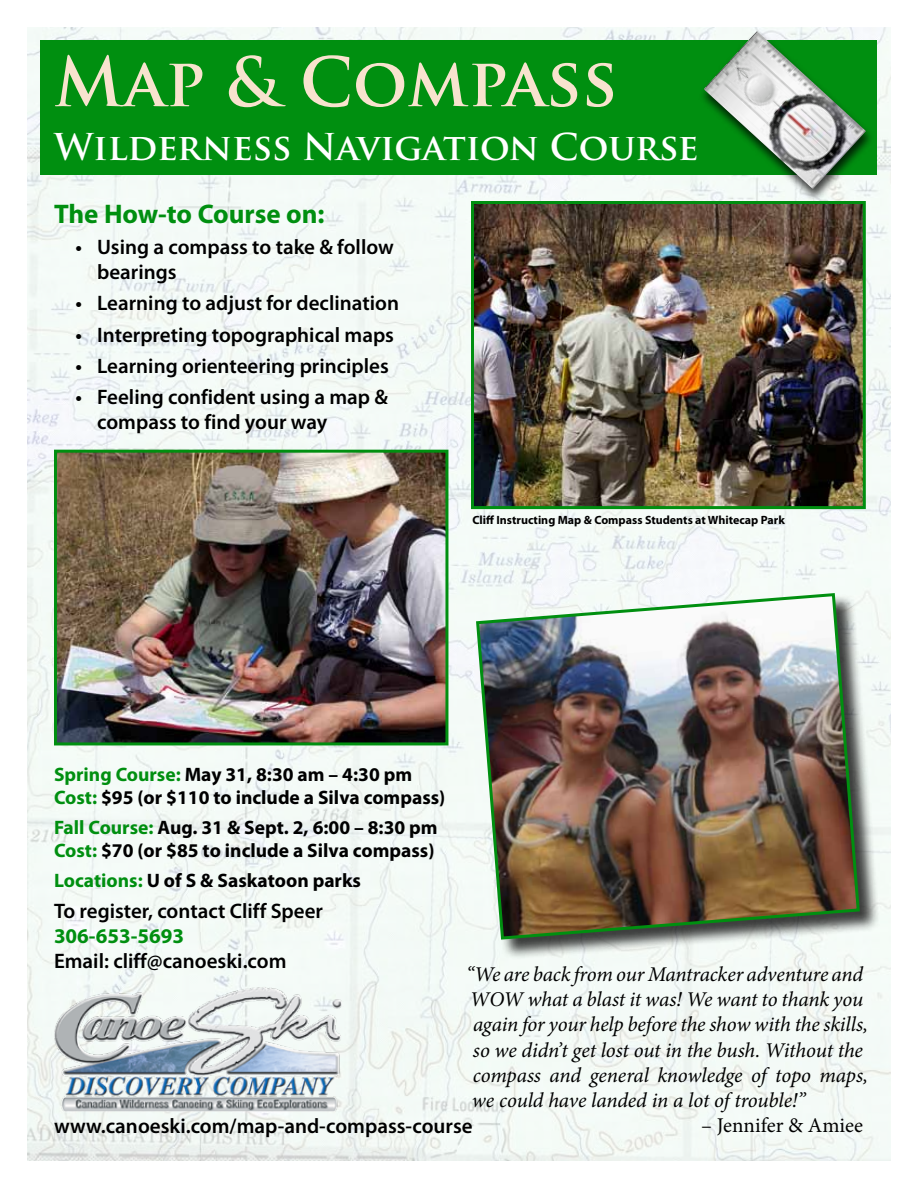
<style>
.page{position:relative;width:918px;height:1188px;background:#fff}
.page>*{position:absolute;margin:0;border:0;box-sizing:border-box;transform-origin:0 0}
.t1{font:700 66.3px "Trajan Pro";color:#f8e3ce}
.t2{font:700 36px "Trajan Pro";color:#fff}
.t3{font:700 27px "Myriad Pro";color:#008f10}
.t4{font:600 21px/25.2px "Myriad Pro";color:#000}
.t5{font:italic 21px/25.2px "Minion Pro";letter-spacing:-.01em;color:#000}
.t6{font:21px "Minion Pro";color:#000}
.t7{font:700 21px "Myriad Pro";color:#008f10}
.t8{font:700 19.5px/23.4px "Myriad Pro";color:#000}
.t9{font:700 12px "Myriad Pro";color:#000}
.s1{color:#008f10}
</style>
<div class="page">
<img style="left:27px;top:27px;width:864px;height:1134px">
<div style="left:477px;top:594px;width:403px;height:366px;background:#000;opacity:.75"></div>
<img style="left:474px;top:591px;width:387px;height:350px">
<img style="left:475px;top:205px;width:387px;height:300px">
<div style="left:471px;top:201px;width:395px;height:308px;border:3px solid #008f10"></div>
<img style="left:58px;top:454px;width:386px;height:287px">
<div style="left:54px;top:450px;width:394px;height:295px;border:3px solid #008f10"></div>
<div style="left:40px;top:40px;width:838px;height:135px;background:#008f10"></div>
<div style="left:698px;top:31px;width:177px;height:171px;background:#000;opacity:.75"></div>
<img style="left:704px;top:31px;width:162px;height:158px">
<img style="left:52px;top:986px;width:291px;height:126px">
<h1 class="t1" style="left:54px;top:41px;width:565px">Map &amp; Compass</h1>
<h2 class="t2" style="left:54px;top:125px;width:646px">Wilderness Navigation Course</h2>
<p class="t3" style="left:54px;top:196px;width:272px">The How-to Course on:</p>
<p class="t4" style="left:97px;top:234px;width:298px;text-indent:-22px">• Using a compass to take &amp; follow bearings</p>
<p class="t4" style="left:76px;top:290px;width:325px">• Learning to adjust for declination</p>
<p class="t4" style="left:76px;top:321px;width:320px">• Interpreting topographical maps</p>
<p class="t4" style="left:76px;top:353px;width:315px">• Learning orienteering principles</p>
<p class="t4" style="left:97px;top:384px;width:292px;text-indent:-22px">• Feeling confident using a map &amp; compass to find your way</p>
<p class="t9" style="left:472px;top:512px;width:314px">Cliff Instructing Map &amp; Compass Students at Whitecap Park</p>
<p class="t8" style="left:54px;top:762px;width:393px"><span class="s1">Spring Course:</span> May 31, 8:30 am – 4:30 pm<br><span class="s1">Cost:</span> $95 (or $110 to include a Silva compass)</p>
<p class="t8" style="left:54px;top:815px;width:385px"><span class="s1">Fall Course:</span> Aug. 31 &amp; Sept. 2, 6:00 – 8:30 pm<br><span class="s1">Cost:</span> $70 (or $85 to include a Silva compass)</p>
<p class="t8" style="left:54px;top:868px;width:309px"><span class="s1">Locations:</span> U of S &amp; Saskatoon parks</p>
<p class="t4" style="left:54px;top:898px;width:271px">To register, contact Cliff Speer</p>
<p class="t7" style="left:54px;top:922px;width:132px">306-653-5693</p>
<p class="t4" style="left:54px;top:948px;width:234px">Email: cliff@canoeski.com</p>
<p class="t5" style="left:466px;top:962px;width:403px">“We are back from our Mantracker adventure and WOW what a blast it was! We want to thank you again for your help before the show with the skills, so we didn’t get lost out in the bush. Without the compass and general knowledge of topo maps, we could have landed in a lot of trouble!”</p>
<p class="t6" style="left:701px;top:1111px;width:164px">– Jennifer &amp; Amiee</p>
<p class="t4" style="left:54px;top:1113px;width:420px">www.canoeski.com/map-and-compass-course</p>
</div>
